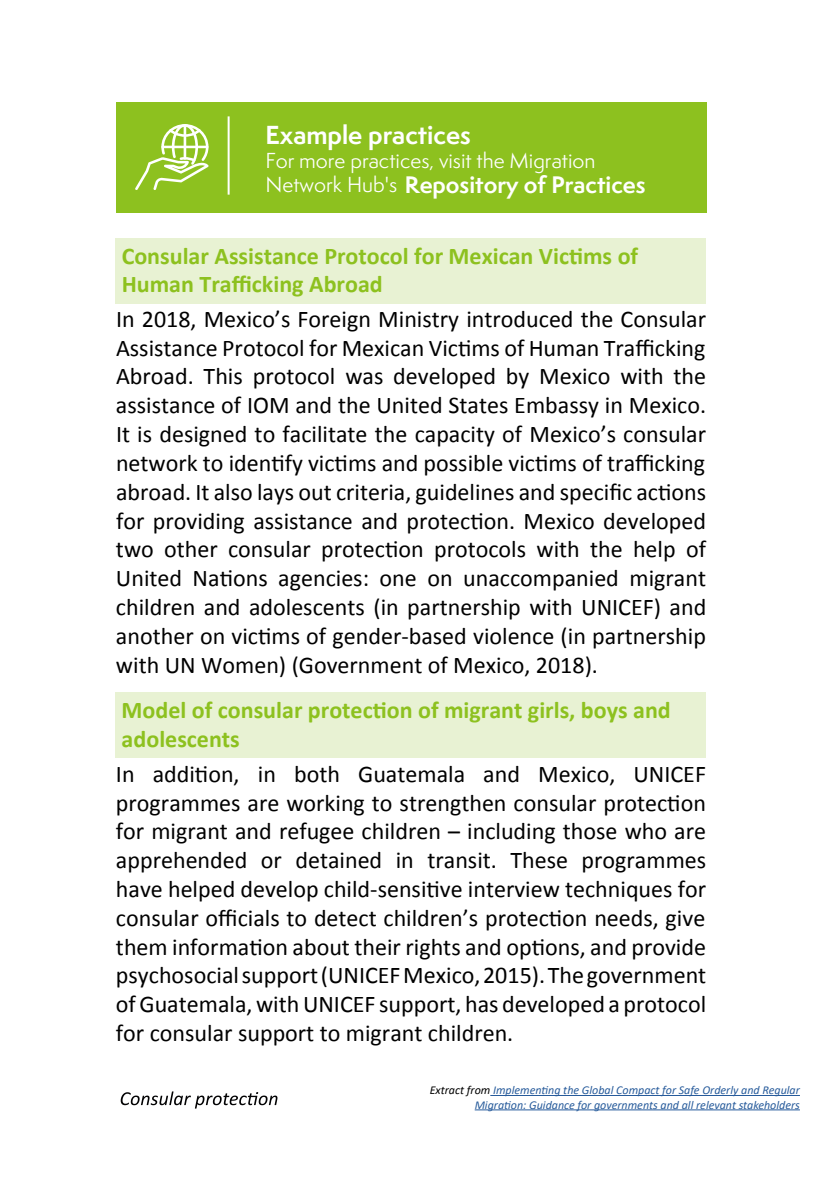
<style>
.page{position:relative;width:840px;height:1191px;background:#fff}
.page>*{position:absolute;margin:0;border:0;box-sizing:border-box;transform-origin:0 0}
.t1{font:24px/28.8px "Calibri";color:#000;text-align:justify}
.t2{font:700 24px/28.8px "Calibri";color:#8dc11f}
.t3{font:700 24px "Semplicita Pro";color:#fff}
.t4{font:700 22px "Semplicita Pro";color:#fffffd}
.t5{font:20px "Semplicita Pro";color:#fff}
.t6{font:italic 12px/14.4px "Calibri";color:#275b9b;text-align:right}
.s1{font-weight:400;font-size:20px;color:#fff}
.s2{color:#000}
</style>
<div class="page">
<svg style="left:121px;top:1091px;width:156px;height:17px"></svg>
<div style="left:116px;top:102px;width:589px;height:111px;background:#8dc11f"></div>
<svg style="left:135px;top:124px;width:73px;height:66px"></svg>
<hr style="left:227px;top:116px;width:2px;height:79px;background:#fff">
<div style="left:115px;top:238px;width:590px;height:66px;background:#e8f2d3"></div>
<div style="left:115px;top:692px;width:590px;height:66px;background:#e8f2d3"></div>
<hr style="left:490px;top:1095px;width:309px;height:1px;background:#275b9b">
<hr style="left:474px;top:1109px;width:325px;height:1px;background:#275b9b">
<p class="t3" style="left:265px;top:117px;width:207px">Example practices</p>
<p class="t5" style="left:265px;top:147px;width:331px">For more practices, visit the Migration</p>
<p class="t4" style="left:265px;top:168px;width:381px"><span class="s1">Network Hub's</span> Repository of Practices</p>
<p class="t2" style="left:122px;top:240px;width:517px">Consular Assistance Protocol for Mexican Victims of<br>Human Trafficking Abroad</p>
<p class="t1" style="left:116px;top:303px;width:591px">In 2018, Mexico’s Foreign Ministry introduced the Consular Assistance Protocol for Mexican Victims of Human Trafficking Abroad. This protocol was developed by Mexico with the assistance of IOM and the United States Embassy in Mexico.<br>It is designed to facilitate the capacity of Mexico’s consular network to identify victims and possible victims of trafficking abroad. It also lays out criteria, guidelines and specific actions for providing assistance and protection. Mexico developed two other consular protection protocols with the help of United Nations agencies: one on unaccompanied migrant children and adolescents (in partnership with UNICEF) and another on victims of gender-based violence (in partnership with UN Women) (Government of Mexico, 2018).</p>
<p class="t2" style="left:122px;top:695px;width:550px">Model of consular protection of migrant girls, boys and adolescents</p>
<p class="t1" style="left:116px;top:758px;width:591px">In addition, in both Guatemala and Mexico, UNICEF programmes are working to strengthen consular protection for migrant and refugee children – including those who are apprehended or detained in transit. These programmes have helped develop child-sensitive interview techniques for consular officials to detect children’s protection needs, give them information about their rights and options, and provide psychosocialsupport(UNICEFMexico,2015).Thegovernment ofGuatemala, withUNICEF support, has developed a protocol for consular support to migrant children.</p>
<p class="t6" style="left:429px;top:1082px;width:371px"><span class="s2">Extract from</span> Implementing the Global Compact for Safe Orderly and Regular<br>Migration: Guidance for governments and all relevant stakeholders</p>
</div>
